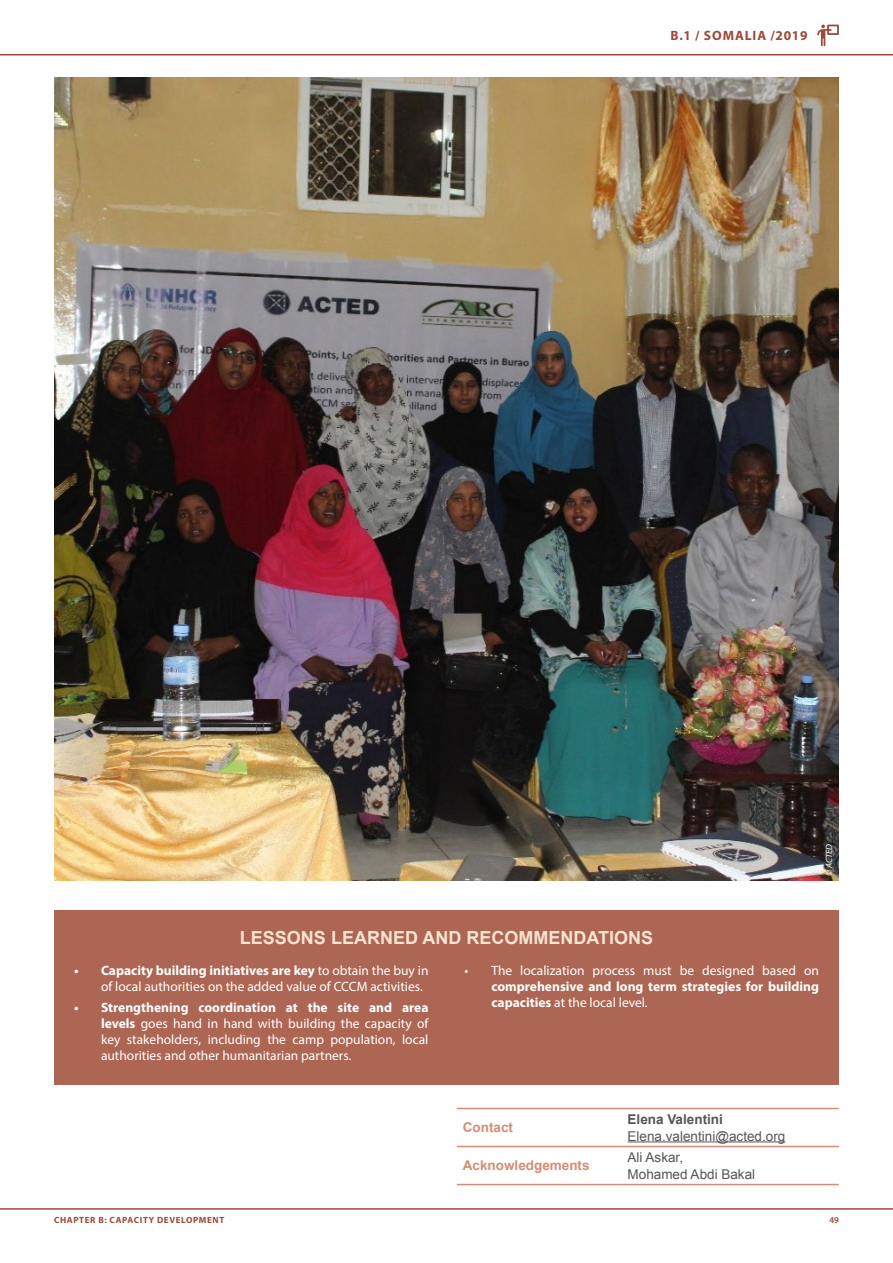
<style>
.page{position:relative;width:893px;height:1263px;background:#fff}
.page>*{position:absolute;margin:0;border:0;box-sizing:border-box;transform-origin:0 0}
.t1{font:700 18px "Arial";color:#f7e3d1}
.t2{font:13.5px/16.2px "Myriad Pro";color:#fff}
.t3{font:700 13.5px/16.2px "Myriad Pro";color:#fff}
.t4{font:13.5px/16.2px "Arial";color:#555456}
.t5{font:700 13.5px "Arial";color:#d48d76}
.t6{font:700 13.5px "Myriad Pro";letter-spacing:.07em;color:#9e4939}
.t7{font:700 13.5px "Arial";color:#555456}
.t8{font:700 9px "Myriad Pro";letter-spacing:.07em;color:#9e4939}
.t9{font:italic 9px "Myriad Pro";color:#fff}
.t10{font:600 9px "Myriad Pro";color:#9e4939}
.s1{font-weight:700}
.s2{font-weight:400}
</style>
<div class="page">
<hr style="left:0;top:1208px;width:893px;height:2px;background:#9e4939">
<hr style="left:0;top:54px;width:893px;height:1px;background:#9e4939">
<svg style="left:817px;top:25px;width:22px;height:21px"></svg>
<img style="left:54px;top:78px;width:785px;height:802px">
<div style="left:54px;top:911px;width:785px;height:174px;background:#ad6653"></div>
<hr style="left:457px;top:1108px;width:165px;height:1px;background:#d48d76">
<hr style="left:622px;top:1108px;width:217px;height:1px;background:#d48d76">
<hr style="left:457px;top:1146px;width:165px;height:1px;background:#d48d76">
<hr style="left:622px;top:1146px;width:217px;height:1px;background:#d48d76">
<hr style="left:457px;top:1184px;width:165px;height:1px;background:#d48d76">
<hr style="left:622px;top:1184px;width:217px;height:1px;background:#d48d76">
<hr style="left:628px;top:1141px;width:157px;height:1px;background:#555456">
<p class="t6" style="left:671px;top:27px;width:139px">B.1 / SOMALIA /2019</p>
<p class="t9" style="left:823px;top:876px;width:33px;rotate:-90deg">© ACTED</p>
<h1 class="t1" style="left:240px;top:926px;width:415px">LESSONS LEARNED AND RECOMMENDATIONS</h1>
<p class="t2" style="left:101px;top:962px;width:329px;text-indent:-27px"><span class="s1">• Capacity building initiatives are key</span> to obtain the buy in of local authorities on the added value of CCCM activities.</p>
<p class="t2" style="left:101px;top:999px;width:329px;text-align:justify;text-indent:-27px"><span class="s1">• Strengthening coordination at the site and area levels</span> goes hand in hand with building the capacity of key stakeholders, including the camp population, local authorities and other humanitarian partners.</p>
<p class="t2" style="left:464px;top:962px;width:356px">• The localization process must be designed based on</p>
<p class="t3" style="left:491px;top:978px;width:329px">comprehensive and long term strategies for building capacities <span class="s2">at the local level.</span></p>
<p class="t5" style="left:463px;top:1119px;width:52px">Contact</p>
<p class="t7" style="left:628px;top:1110px;width:97px">Elena Valentini</p>
<p class="t4" style="left:628px;top:1128px;width:159px">Elena.valentini@acted.org</p>
<p class="t5" style="left:463px;top:1157px;width:128px">Acknowledgements</p>
<p class="t4" style="left:628px;top:1150px;width:129px">Ali Askar,<br>Mohamed Abdi Bakal</p>
<p class="t8" style="left:54px;top:1214px;width:172px">CHAPTER B: CAPACITY DEVELOPMENT</p>
<p class="t10" style="left:829px;top:1214px;width:11px">49</p>
</div>
